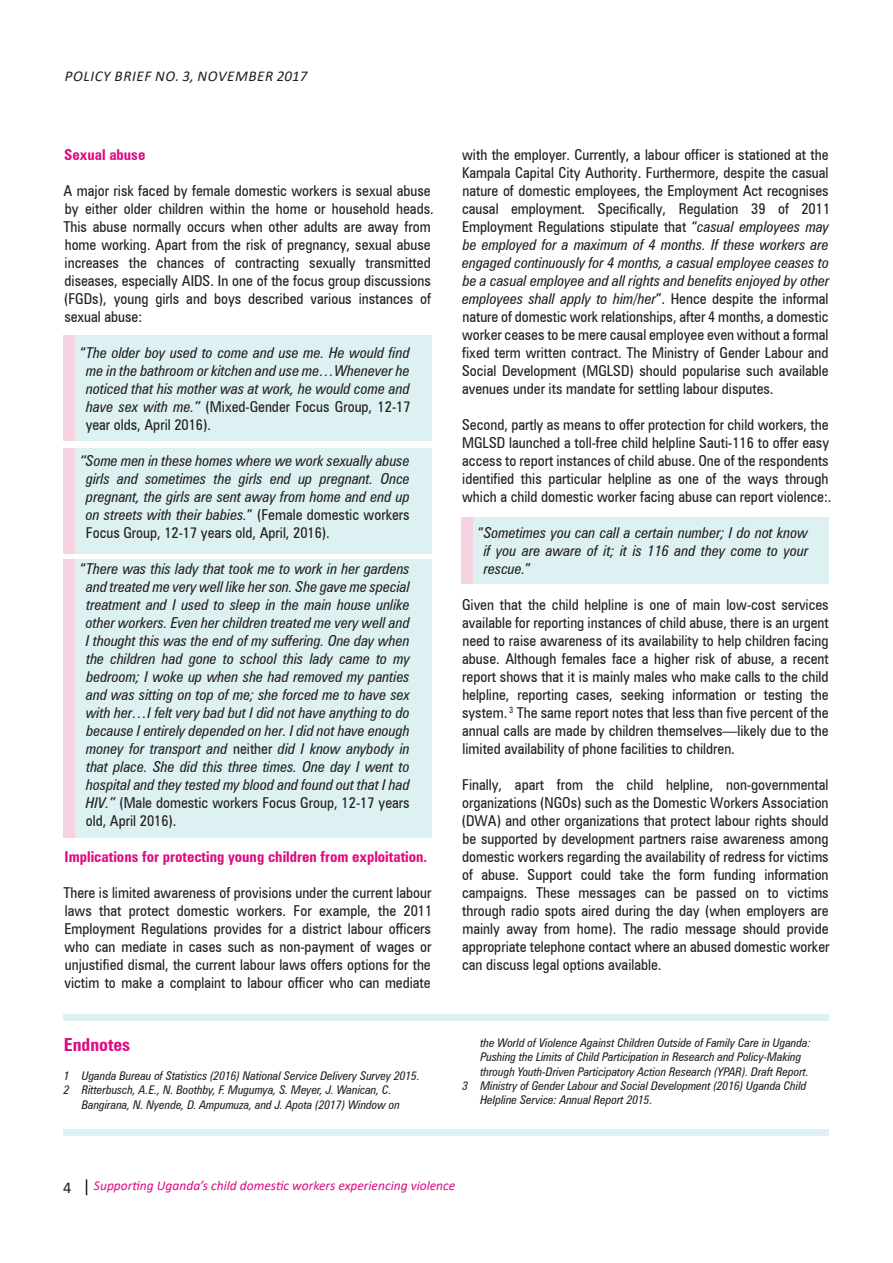
<style>
.page{position:relative;width:893px;height:1263px;background:#fff}
.page>*{position:absolute;margin:0;border:0;box-sizing:border-box;transform-origin:0 0}
.t1{font:700 condensed 18px "Zurich BT";color:#de0a82}
.t2{font:16.5px "Calibri";color:#231f20}
.Default{font:condensed 15px/18px "Zurich BT";color:#231f20;text-align:justify}
.t3{font:italic condensed 15px/18px "Zurich BT";color:#231f20;text-align:justify}
.t4{font:700 condensed 15px "Zurich BT";color:#de0a82}
.t5{font:italic 15px "Calibri";letter-spacing:.04em;color:#231f20}
.t6{font:italic 13.5px "Calibri";color:#de0a82}
.Endnote_text{font:italic condensed 12px/14.4px "Zurich BT";color:#231f20}
.s1{font-style:normal}
.s2{font-style:italic}
</style>
<div class="page">
<svg style="left:86px;top:1179px;width:1px;height:16px"></svg>
<div style="left:461px;top:517px;width:368px;height:67px;background:#ddf1f2"></div>
<div style="left:461px;top:517px;width:11px;height:67px;background:#f6d3e1"></div>
<div style="left:64px;top:559px;width:368px;height:279px;background:#ddf1f2"></div>
<div style="left:64px;top:559px;width:11px;height:279px;background:#f6d3e1"></div>
<div style="left:64px;top:448px;width:368px;height:105px;background:#ddf1f2"></div>
<div style="left:64px;top:448px;width:11px;height:105px;background:#f6d3e1"></div>
<div style="left:64px;top:336px;width:368px;height:105px;background:#ddf1f2"></div>
<div style="left:64px;top:336px;width:11px;height:105px;background:#f6d3e1"></div>
<div style="left:63px;top:1014px;width:766px;height:6px;background:#ddf1f2"></div>
<div style="left:63px;top:1129px;width:766px;height:6px;background:#ddf1f2"></div>
<p class="t5" style="left:65px;top:66px;width:244px">POLICY BRIEF NO. 3, NOVEMBER 2017</p>
<p class="t4" style="left:64px;top:146px;width:83px">Sexual abuse</p>
<p class="Default" style="left:63px;top:182px;width:372px;text-align:left">A major risk faced by female domestic workers is sexual abuse by either older children within the home or household heads.<br>This abuse normally occurs when other adults are away from home working. Apart from the risk of pregnancy, sexual abuse increases the chances of contracting sexually transmitted diseases, especially AIDS. In one of the focus group discussions (FGDs), young girls and boys described various instances of sexual abuse:</p>
<p class="t3" style="left:86px;top:344px;width:326px;text-indent:-5px"><span class="s1">“</span>The older boy used to come and use me. He would find me in the bathroom or kitchen and use me…Whenever he noticed that his mother was at work, he would come and have sex with me.” <span class="s1">(Mixed-Gender Focus Group, 12-17 year olds, April 2016).</span></p>
<p class="t3" style="left:86px;top:452px;width:325px;text-indent:-6px">“Some men in these homes where we work sexually abuse girls and sometimes the girls end up pregnant. Once pregnant, the girls are sent away from home and end up on streets with their babies.<span class="s1">” (Female domestic workers Focus Group, 12-17 years old, April, 2016).</span></p>
<p class="t3" style="left:86px;top:560px;width:326px;text-indent:-5px"><span class="s1">“</span>There was this lady that took me to work in her gardens and treated me very well like her son. She gave me special treatment and I used to sleep in the main house unlike other workers. Even her children treated me very well and I thought this was the end of my suffering. One day when the children had gone to school this lady came to my bedroom; I woke up when she had removed my panties and was sitting on top of me; she forced me to have sex with her…I felt very bad but I did not have anything to do because I entirely depended on her. I did not have enough money for transport and <span class="s1">neither</span> did I know anybody in that place. She did this three times. One day I went to hospital and they tested my blood and found out that I had HIV.” <span class="s1">(Male domestic workers Focus Group, 12-17 years old, April 2016).</span></p>
<p class="t4" style="left:65px;top:848px;width:364px">Implications for protecting young children from exploitation.</p>
<p class="Default" style="left:63px;top:884px;width:370px">There is limited awareness of provisions under the current labour laws that protect domestic workers. For example, the 2011<br>Employment Regulations provides for a district labour officers who can mediate in cases such as non-payment of wages or unjustified dismal, the current labour laws offers options for the victim to make a complaint to labour officer who can mediate</p>
<p class="t1" style="left:64px;top:1034px;width:68px">Endnotes</p>
<p class="Endnote_text" style="left:64px;top:1068px;width:358px">1 Uganda Bureau of Statistics (2016) National Service Delivery Survey 2015.</p>
<p class="Endnote_text" style="left:82px;top:1083px;width:320px;text-indent:-18px">2 Ritterbusch, A.E., N. Boothby, F. Mugumya, S. Meyer, J. Wanican, C.<br>Bangirana, N. Nyende, D. Ampumuza, and J. Apota (2017) Window on</p>
<p class="Default" style="left:462px;top:146px;width:370px">with the employer. Currently, a labour officer is stationed at the Kampala Capital City Authority. Furthermore, despite the casual nature of domestic employees, the Employment Act recognises causal employment. Specifically, Regulation 39 of 2011<br>Employment Regulations stipulate that “<span class="s2">casual employees may be employed for a maximum of 4 months. If these workers are engaged continuously for 4 months, a casual employee ceases to be a casual employee and all rights and benefits enjoyed by other employees shall apply to him/her</span>”. Hence despite the informal nature of domestic work relationships, after 4 months, a domestic worker ceases to be mere causal employee even without a formal fixed term written contract. The Ministry of Gender Labour and Social Development (MGLSD) should popularise such available avenues under its mandate for settling labour disputes.</p>
<p class="Default" style="left:462px;top:416px;width:371px;text-align:left">Second, partly as means to offer protection for child workers, the MGLSD launched a toll-free child helpline Sauti-116 to offer easy access to report instances of child abuse. One of the respondents identified this particular helpline as one of the ways through which a child domestic worker facing abuse can report violence:.</p>
<p class="t3" style="left:484px;top:524px;width:326px;text-indent:-6px"><span class="s1">“</span>Sometimes you can call a certain number; I do not know if you are aware of it; it is 116 and they come to your rescue.<span class="s1">”</span></p>
<p class="Default" style="left:462px;top:596px;width:368px">Given that the child helpline is one of main low-cost services available for reporting instances of child abuse, there is an urgent need to raise awareness of its availability to help children facing abuse. Although females face a higher risk of abuse, a recent report shows that it is mainly males who make calls to the child helpline, reporting cases, seeking information or testing the system. <sup>3</sup> The same report notes that less than five percent of the annual calls are made by children themselves—likely due to the limited availability of phone facilities to children.</p>
<p class="Default" style="left:462px;top:776px;width:369px">Finally, apart from the child helpline, non-governmental organizations (NGOs) such as the Domestic Workers Association (DWA) and other organizations that protect labour rights should be supported by development partners raise awareness among domestic workers regarding the availability of redress for victims of abuse. Support could take the form funding information campaigns. These messages can be passed on to victims through radio spots aired during the day (when employers are mainly away from home). The radio message should provide appropriate telephone contact where an abused domestic worker can discuss legal options available.</p>
<p class="Endnote_text" style="left:480px;top:1035px;width:332px">the World of Violence Against Children Outside of Family Care in Uganda:<br>Pushing the Limits of Child Participation in Research and Policy-Making through Youth-Driven Participatory Action Research (YPAR). Draft Report.</p>
<p class="Endnote_text" style="left:480px;top:1078px;width:328px;text-indent:-18px">3 Ministry of Gender Labour and Social Development (2016) Uganda Child<br>Helpline Service: Annual Report 2015.</p>
<p class="t2" style="left:63px;top:1176px;width:10px">4</p>
<p class="t6" style="left:94px;top:1176px;width:363px">Supporting Uganda’s child domestic workers experiencing violence</p>
</div>
